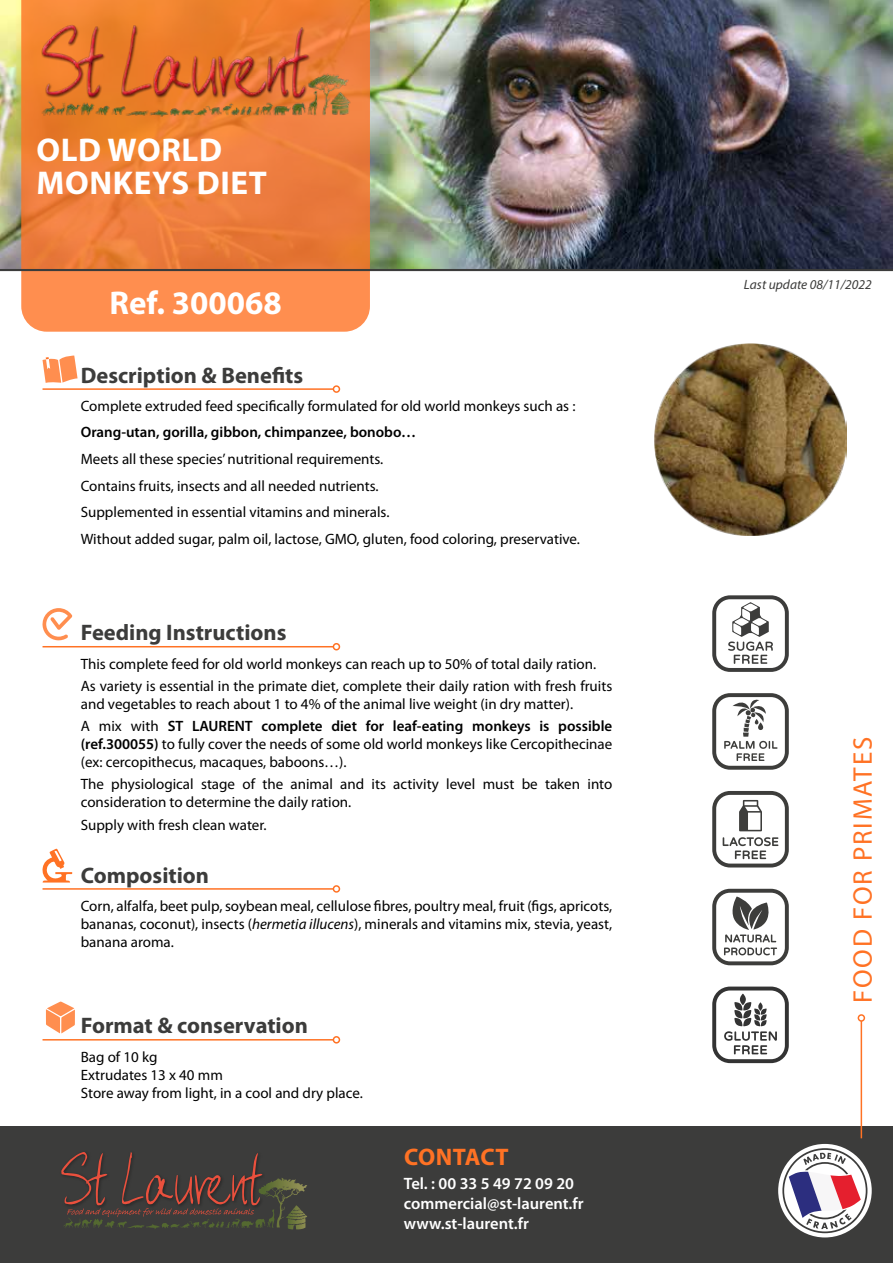
<style>
.page{position:relative;width:893px;height:1263px;background:#fff}
.page>*{position:absolute;margin:0;border:0;box-sizing:border-box;transform-origin:0 0}
.t1{font:700 33px/33px "Myriad Pro";letter-spacing:.02em;color:#fff}
.t2{font:700 33px "Myriad Pro";color:#fff}
.t3{font:27px "Myriad Pro";letter-spacing:.07em;color:#ff7224}
.t4{font:700 24px "Myriad Pro";letter-spacing:.005em;color:#ff7224}
.t5{font:700 22.5px "Myriad Pro";color:#3c3c3b}
.t6{font:600 16.5px/19.8px "Myriad Pro";color:#fff}
.t7{font:15px/18px "Myriad Pro";color:#000}
.t8{font:600 15px "Myriad Pro";color:#000}
.t9{font:italic 13.5px "Myriad Pro";color:#3c3c3b}
.s1{font-weight:600}
.s2{font-style:italic}
</style>
<div class="page">
<img style="left:0;top:0;width:893px;height:269px">
<svg style="left:21px;top:0;width:349px;height:332px;background:#f1833f"></svg>
<div style="left:0;top:1127px;width:893px;height:136px;background:#3c3c3b"></div>
<hr style="left:0;top:269px;width:893px;height:2px;background:#3c3c3b">
<svg style="left:61px;top:1152px;width:245px;height:77px"></svg>
<hr style="left:861px;top:1021px;width:1px;height:117px;background:#ff7224">
<div style="left:858px;top:1014px;width:7px;height:8px;border:2px solid #ff7224;border-radius:50%"></div>
<img style="left:655px;top:344px;width:191px;height:191px">
<hr style="left:43px;top:888px;width:290px;height:2px;background:#ff7224">
<div style="left:333px;top:885px;width:7px;height:8px;border:2px solid #ff7224;border-radius:50%"></div>
<svg style="left:42px;top:848px;width:30px;height:34px"></svg>
<hr style="left:43px;top:1039px;width:290px;height:1px;background:#ff7224">
<div style="left:333px;top:1036px;width:7px;height:7px;border:2px solid #ff7224;border-radius:50%"></div>
<svg style="left:46px;top:1001px;width:29px;height:32px"></svg>
<svg style="left:42px;top:608px;width:31px;height:33px"></svg>
<hr style="left:43px;top:646px;width:290px;height:1px;background:#ff7224">
<div style="left:333px;top:643px;width:7px;height:7px;border:2px solid #ff7224;border-radius:50%"></div>
<img style="left:36px;top:21px;width:319px;height:96px">
<svg style="left:43px;top:356px;width:35px;height:27px"></svg>
<hr style="left:43px;top:388px;width:290px;height:2px;background:#ff7224">
<div style="left:333px;top:385px;width:7px;height:8px;border:2px solid #ff7224;border-radius:50%"></div>
<div style="left:778px;top:1144px;width:94px;height:93px;background:#fff;border-radius:50%"></div>
<svg style="left:782px;top:1148px;width:85px;height:85px"></svg>
<svg style="left:712px;top:595px;width:77px;height:77px"></svg>
<svg style="left:712px;top:693px;width:77px;height:77px"></svg>
<svg style="left:712px;top:791px;width:77px;height:76px"></svg>
<svg style="left:712px;top:889px;width:77px;height:76px"></svg>
<svg style="left:712px;top:986px;width:77px;height:77px"></svg>
<h1 class="t1" style="left:36px;top:132px;width:232px">OLD WORLD<br>MONKEYS DIET</h1>
<h1 class="t2" style="left:110px;top:281px;width:174px">Ref. 300068</h1>
<h3 class="t5" style="left:81px;top:360px;width:224px">Description &amp; Benefits</h3>
<p class="t7" style="left:81px;top:397px;width:496px">Complete extruded feed specifically formulated for old world monkeys such as :</p>
<p class="t8" style="left:81px;top:423px;width:337px">Orang-utan, gorilla, gibbon, chimpanzee, bonobo…</p>
<p class="t7" style="left:81px;top:445px;width:501px;line-height:26.5px">Meets all these species’ nutritional requirements.<br>Contains fruits, insects and all needed nutrients.<br>Supplemented in essential vitamins and minerals.<br>Without added sugar, palm oil, lactose, GMO, gluten, food coloring, preservative.</p>
<h3 class="t5" style="left:81px;top:618px;width:207px">Feeding Instructions</h3>
<p class="t7" style="left:81px;top:652px;width:533px;line-height:22.2px">This complete feed for old world monkeys can reach up to 50% of total daily ration.<br>As variety is essential in the primate diet, complete their daily ration with fresh fruits</p>
<p class="t7" style="left:81px;top:692px;width:533px;line-height:22.2px">and vegetables to reach about 1 to 4% of the animal live weight (in dry matter).<br>A mix with <span class="s1">ST LAURENT complete diet for leaf-eating monkeys is possible</span></p>
<p class="t7" style="left:81px;top:735px;width:533px"><span class="s1">(ref.300055)</span> to fully cover the needs of some old world monkeys like Cercopithecinae (ex: cercopithecus, macaques, baboons…).</p>
<p class="t7" style="left:81px;top:775px;width:533px">The physiological stage of the animal and its activity level must be taken into consideration to determine the daily ration.</p>
<p class="t7" style="left:81px;top:815px;width:187px">Supply with fresh clean water.</p>
<h3 class="t5" style="left:81px;top:860px;width:130px">Composition</h3>
<p class="t7" style="left:81px;top:896px;width:533px;text-align:justify">Corn, alfalfa, beet pulp, soybean meal, cellulose fibres, poultry meal, fruit (figs, apricots, bananas, coconut), insects (<span class="s2">hermetia illucens</span>), minerals and vitamins mix, stevia, yeast, banana aroma.</p>
<h3 class="t5" style="left:81px;top:1011px;width:229px">Format &amp; conservation</h3>
<p class="t7" style="left:81px;top:1047px;width:284px">Bag of 10 kg<br>Extrudates 13 x 40 mm<br>Store away from light, in a cool and dry place.</p>
<h3 class="t4" style="left:404px;top:1141px;width:106px">CONTACT</h3>
<p class="t6" style="left:404px;top:1173px;width:181px">Tel. : 00 33 5 49 72 09 20 commercial@st-laurent.fr www.st-laurent.fr</p>
<p class="t9" style="left:744px;top:276px;width:129px">Last update 08/11/2022</p>
<h2 class="t3" style="left:846px;top:1003px;width:268px;rotate:-90deg">FOOD FOR PRIMATES</h2>
</div>
